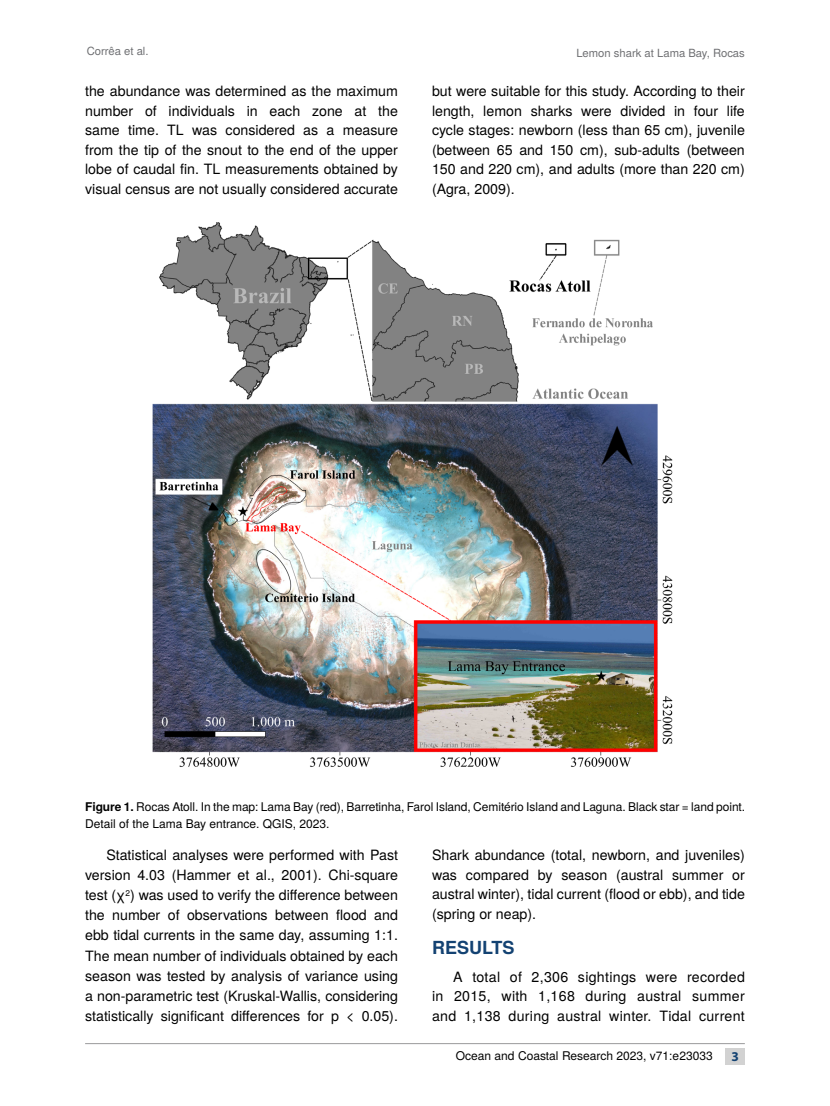
<style>
.page{position:relative;width:830px;height:1106px;background:#fff}
.page>*{position:absolute;margin:0;border:0;box-sizing:border-box;transform-origin:0 0}
.t1{font:700 18px "Te X Gyre Heros";color:#134272}
.t2{font:14.25px/19.5px "Te X Gyre Heros";color:#000;text-align:justify}
.t3{font:700 13.5px "Myriad Pro";color:#134272}
.t4{font:12px/16.5px "Te X Gyre Heros";letter-spacing:-.005em;color:#000}
.t5{font:11.25px "Te X Gyre Heros";color:#6d6e71}
.s1{font-weight:700}
</style>
<div class="page">
<hr style="left:85px;top:1043px;width:659px;height:1px;background:#9a9a9b">
<div style="left:725px;top:1048px;width:19px;height:16px;background:#d2d2d2"></div>
<img style="left:152px;top:222px;width:521px;height:545px">
<p class="t5" style="left:87px;top:42px;width:63px">Corrêa et al.</p>
<p class="t2" style="left:85px;top:80px;width:314px">the abundance was determined as the maximum number of individuals in each zone at the same time. TL was considered as a measure from the tip of the snout to the end of the upper lobe of caudal fin. TL measurements obtained by visual census are not usually considered accurate</p>
<p class="t2" style="left:432px;top:80px;width:314px">but were suitable for this study. According to their length, lemon sharks were divided in four life cycle stages: newborn (less than 65 cm), juvenile (between 65 and 150 cm), sub-adults (between 150 and 220 cm), and adults (more than 220 cm) (Agra, 2009).</p>
<p class="t5" style="left:576px;top:44px;width:170px">Lemon shark at Lama Bay, Rocas</p>
<p class="t4" style="left:85px;top:797px;width:661px"><span class="s1">Figure 1.</span> Rocas Atoll. In the map: Lama Bay (red), Barretinha, Farol Island, Cemitério Island and Laguna. Black star = land point.<br>Detail of the Lama Bay entrance. QGIS, 2023.</p>
<p class="t2" style="left:85px;top:843px;width:314px;line-height:20.1px;text-indent:21px">Statistical analyses were performed with Past version 4.03 (Hammer et al., 2001). Chi-square test (χ<sup>2</sup>) was used to verify the difference between the number of observations between flood and ebb tidal currents in the same day, assuming 1:1.<br>The mean number of individuals obtained by each season was tested by analysis of variance using a non-parametric test (Kruskal-Wallis, considering statistically significant differences for p &lt; 0.05).</p>
<p class="t2" style="left:432px;top:844px;width:314px">Shark abundance (total, newborn, and juveniles) was compared by season (austral summer or austral winter), tidal current (flood or ebb), and tide (spring or neap).</p>
<p class="t1" style="left:432px;top:933px;width:84px">RESULTS</p>
<p class="t2" style="left:432px;top:965px;width:314px;text-indent:21px">A total of 2,306 sightings were recorded in 2015, with 1,168 during austral summer and 1,138 during austral winter. Tidal current</p>
<p class="t4" style="left:455px;top:1046px;width:258px">Ocean and Coastal Research 2023, v71:e23033</p>
<p class="t3" style="left:731px;top:1047px;width:9px">3</p>
</div>
